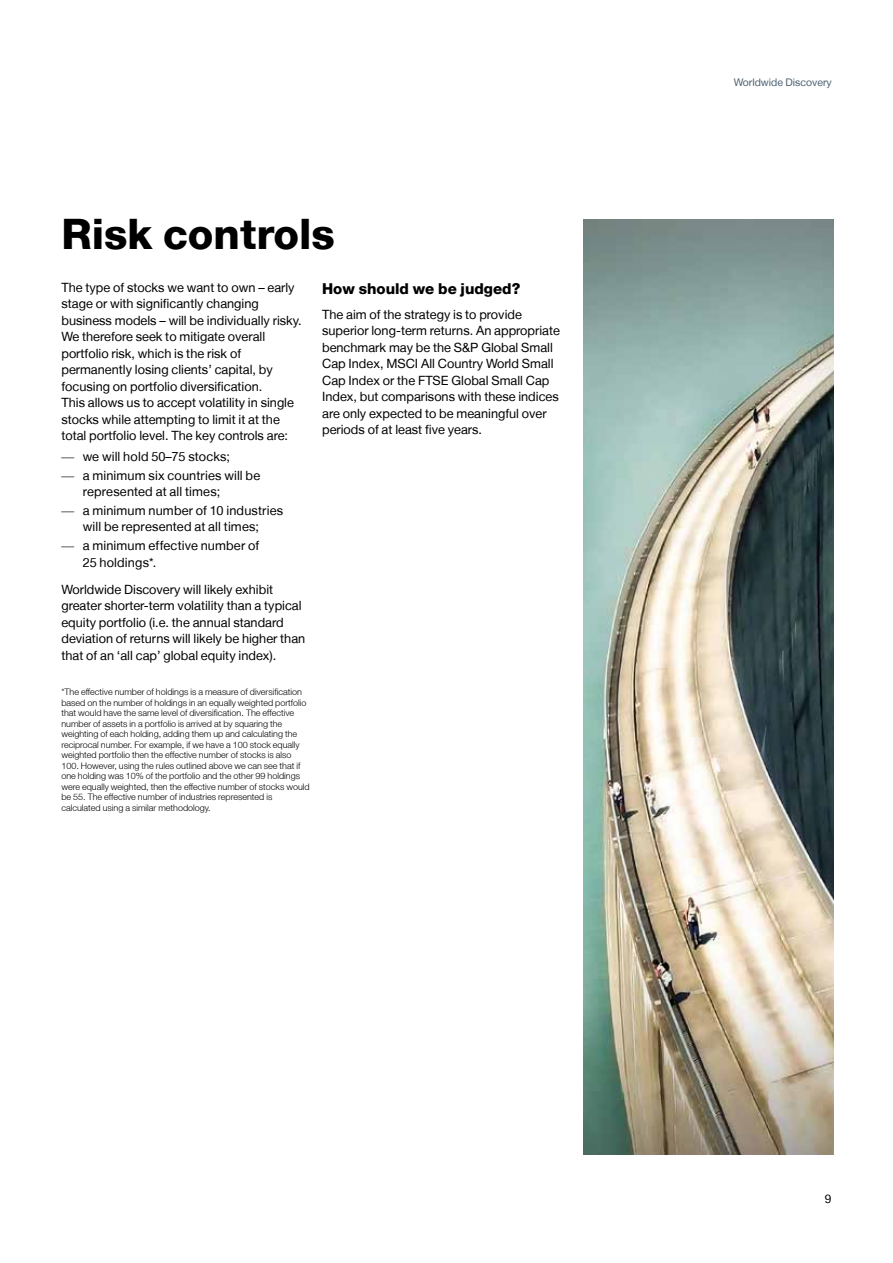
<style>
.page{position:relative;width:893px;height:1263px;background:#fff}
.page>*{position:absolute;margin:0;border:0;box-sizing:border-box;transform-origin:0 0}
.t1{font:800 42px "Helvetica Neue LT";color:#000}
.t2{font:800 15px "Helvetica Neue LT";color:#000}
.t3{font:12.75px/16.5px "Helvetica Neue LT";color:#000}
.t4{font:12px "Helvetica Neue LT";color:#000}
.t5{font:10.5px "Helvetica Neue LT";color:#4d6172}
.t6{font:300 9px/10.5px "Helvetica Neue LT";color:#000}
.s1{font-family:"Times New Roman"}
</style>
<div class="page">
<img style="left:583px;top:219px;width:250px;height:936px">
<h1 class="t1" style="left:61px;top:209px;width:275px">Risk controls</h1>
<p class="t3" style="left:61px;top:279px;width:242px">The type of stocks we want to own – early stage or with significantly changing business models – will be individually risky.<br>We therefore seek to mitigate overall portfolio risk, which is the risk of permanently losing clients’ capital, by focusing on portfolio diversification.<br>This allows us to accept volatility in single stocks while attempting to limit it at the total portfolio level. The key controls are:</p>
<p class="t3" style="left:61px;top:448px;width:170px"><span class="s1">—</span> we will hold 50–75 stocks;</p>
<p class="t3" style="left:83px;top:467px;width:179px;text-indent:-21px"><span class="s1">—</span> a minimum six countries will be represented at all times;</p>
<p class="t3" style="left:61px;top:502px;width:223px;text-align:center"><span class="s1">—</span> a minimum number of 10 industries will be represented at all times;</p>
<p class="t3" style="left:83px;top:537px;width:178px;text-indent:-21px"><span class="s1">—</span> a minimum effective number of<br>25 holdings*.</p>
<p class="t3" style="left:61px;top:581px;width:245px">Worldwide Discovery will likely exhibit greater shorter-term volatility than a typical equity portfolio (i.e. the annual standard deviation of returns will likely be higher than that of an ‘all cap’ global equity index).</p>
<p class="t6" style="left:61px;top:686px;width:250px">*The effective number of holdings is a measure of diversification based on the number of holdings in an equally weighted portfolio that would have the same level of diversification. The effective number of assets in a portfolio is arrived at by squaring the weighting of each holding, adding them up and calculating the reciprocal number. For example, if we have a 100 stock equally weighted portfolio then the effective number of stocks is also 100. However, using the rules outlined above we can see that if one holding was 10% of the portfolio and the other 99 holdings were equally weighted, then the effective number of stocks would be 55. The effective number of industries represented is calculated using a similar methodology.</p>
<p class="t2" style="left:322px;top:279px;width:200px">How should we be judged?</p>
<p class="t3" style="left:322px;top:306px;width:239px">The aim of the strategy is to provide superior long-term returns. An appropriate benchmark may be the S&amp;P Global Small Cap Index, MSCI All Country World Small Cap Index or the FTSE Global Small Cap Index, but comparisons with these indices are only expected to be meaningful over periods of at least five years.</p>
<p class="t5" style="left:734px;top:76px;width:99px">Worldwide Discovery</p>
<p class="t4" style="left:825px;top:1191px;width:8px">9</p>
</div>
